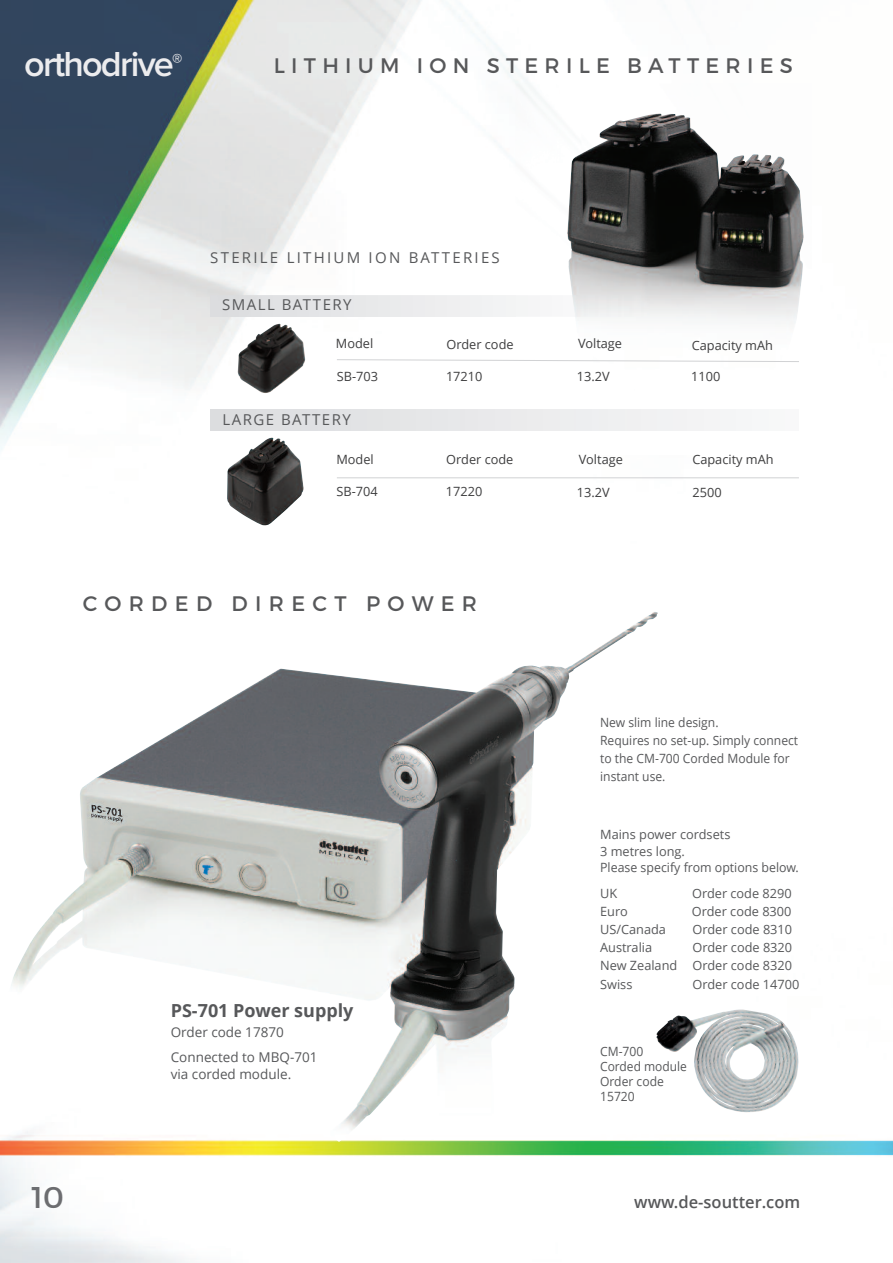
<style>
.page{position:relative;width:893px;height:1263px;background:#fff}
.page>*{position:absolute;margin:0;border:0;box-sizing:border-box;transform-origin:0 0}
.t1{font:600 36px "Proxima Nova";letter-spacing:-.05em;color:#ececee}
.t2{font:30px "Montserrat";color:#6c6d70}
.t3{font:21px "Montserrat";letter-spacing:.3em;color:#57585a}
.t4{font:21px "Montserrat";letter-spacing:.35em;color:#57585a}
.t5{font:700 18px "Open Sans";color:#57585a}
.t6{font:600 16.5px "Open Sans";color:#57585a}
.t7{font:15px "Open Sans";letter-spacing:.15em;color:#57585a}
.t8{font:15px "Open Sans";letter-spacing:.1em;color:#57585a}
.t9{font:13.5px/25.5px "Open Sans";color:#57585a}
.t10{font:12.75px/16.5px "Open Sans";color:#57585a}
.t11{font:12.75px/18px "Open Sans";color:#57585a;scale:.95 1}
.t12{font:12.75px "Open Sans";color:#3e3e3f}
</style>
<div class="page">
<img style="left:0;top:0;width:893px;height:1263px">
<img style="left:7px;top:612px;width:651px;height:529px">
<img style="left:656px;top:1009px;width:143px;height:104px">
<img style="left:515px;top:84px;width:296px;height:371px">
<img style="left:567px;top:114px;width:236px;height:259px">
<img style="left:210px;top:295px;width:362px;height:22px">
<img style="left:572px;top:295px;width:78px;height:22px">
<svg style="left:336px;top:359px;width:463px;height:3px"></svg>
<div style="left:210px;top:409px;width:589px;height:22px;background:linear-gradient(to right,#dbdcde,#f8f8f9)"></div>
<hr style="left:337px;top:478px;width:462px;height:1px;background:#d1d2d4">
<img style="left:227px;top:438px;width:76px;height:87px">
<img style="left:238px;top:324px;width:67px;height:69px">
<h1 class="t1" style="left:24px;top:52px;width:160px">orthodrive<sup>®</sup></h1>
<h3 class="t3" style="left:274px;top:57px;width:521px">LITHIUM ION STERILE BATTERIES</h3>
<p class="t7" style="left:210px;top:247px;width:291px">STERILE LITHIUM ION BATTERIES</p>
<p class="t8" style="left:222px;top:294px;width:131px">SMALL BATTERY</p>
<p class="t12" style="left:336px;top:335px;width:39px">Model</p>
<p class="t12" style="left:337px;top:367px;width:43px">SB-703</p>
<p class="t12" style="left:446px;top:367px;width:38px">17210</p>
<p class="t12" style="left:577px;top:368px;width:34px">13.2V</p>
<p class="t12" style="left:691px;top:367px;width:31px">1100</p>
<p class="t12" style="left:447px;top:335px;width:69px">Order code</p>
<p class="t12" style="left:578px;top:335px;width:45px">Voltage</p>
<p class="t12" style="left:692px;top:337px;width:83px">Capacity mAh</p>
<p class="t8" style="left:222px;top:409px;width:130px">LARGE BATTERY</p>
<p class="t12" style="left:446px;top:450px;width:69px">Order code</p>
<p class="t12" style="left:579px;top:450px;width:45px">Voltage</p>
<p class="t12" style="left:692px;top:450px;width:83px">Capacity mAh</p>
<p class="t12" style="left:336px;top:450px;width:39px">Model</p>
<p class="t12" style="left:336px;top:483px;width:43px">SB-704</p>
<p class="t12" style="left:446px;top:483px;width:38px">17220</p>
<p class="t12" style="left:577px;top:483px;width:34px">13.2V</p>
<p class="t12" style="left:693px;top:483px;width:31px">2500</p>
<h3 class="t4" style="left:83px;top:596px;width:396px">CORDED DIRECT POWER</h3>
<h3 class="t5" style="left:171px;top:998px;width:184px">PS-701 Power supply</h3>
<p class="t9" style="left:171px;top:1019px;width:148px">Order code 17870<br>Connected to MBQ-701</p>
<p class="t9" style="left:171px;top:1061px;width:122px">via corded module.</p>
<p class="t11" style="left:600px;top:713px;width:210px">New slim line design.<br>Requires no set-up. Simply connect to the CM-700 Corded Module for instant use.</p>
<p class="t10" style="left:600px;top:826px;width:200px">Mains power cordsets<br>3 metres long.<br>Please specify from options below.</p>
<p class="t10" style="left:600px;top:884px;width:19px">UK</p>
<p class="t10" style="left:692px;top:884px;width:101px">Order code 8290</p>
<p class="t10" style="left:600px;top:902px;width:29px">Euro</p>
<p class="t10" style="left:692px;top:902px;width:101px">Order code 8300</p>
<p class="t10" style="left:600px;top:920px;width:67px">US/Canada</p>
<p class="t10" style="left:693px;top:920px;width:101px">Order code 8310</p>
<p class="t10" style="left:600px;top:938px;width:54px">Australia</p>
<p class="t10" style="left:600px;top:937px;width:194px;line-height:18px;text-align:right">Order code 8320<br>New Zealand Order code 8320</p>
<p class="t10" style="left:600px;top:976px;width:34px">Swiss</p>
<p class="t10" style="left:692px;top:976px;width:108px">Order code 14700</p>
<p class="t11" style="left:600px;top:1043px;width:93px;line-height:15px">CM-700<br>Corded module<br>Order code<br>15720</p>
<h2 class="t2" style="left:32px;top:1186px;width:34px">10</h2>
<p class="t6" style="left:634px;top:1190px;width:168px">www.de-soutter.com</p>
</div>
